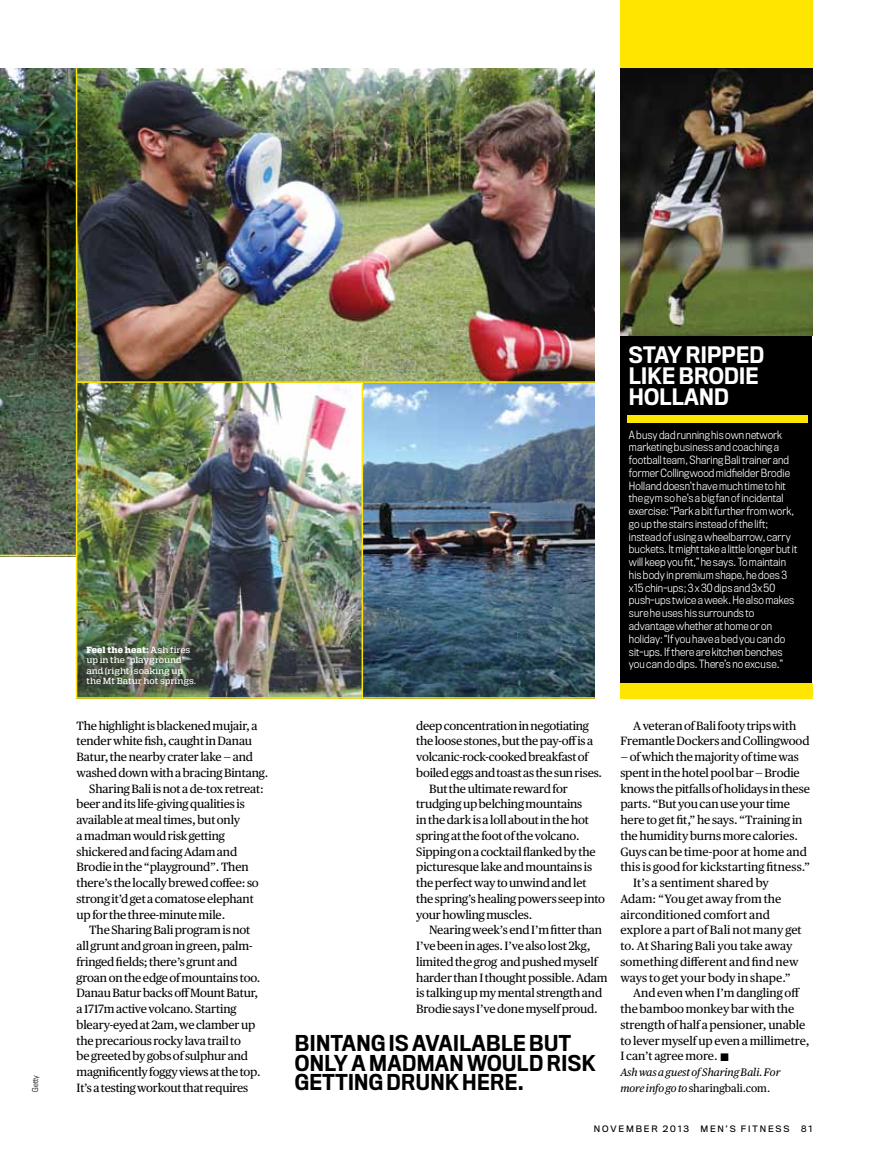
<style>
.page{position:relative;width:872px;height:1170px;background:#fff}
.page>*{position:absolute;margin:0;border:0;box-sizing:border-box;transform-origin:0 0}
.t1{font:500 21px/21px "Titling Gothic FB Narrow";letter-spacing:.01em;color:#fff}
.t2{font:500 20.25px/19.2px "Titling Gothic FB Narrow";letter-spacing:.02em;color:#000}
.t3{font:12px/15.8px "Publico Text";letter-spacing:-.015em;color:#000;text-align:center}
.t4{font:12px "Publico Text";letter-spacing:.005em;color:#000}
.t5{font:italic 10.8px/15.8px "Publico Text";letter-spacing:-.005em;color:#000}
.t6{font:300 10.5px/12.8px "Titling Gothic FB Narrow";letter-spacing:.01em;color:#fff}
.t7{font:500 9px/10.5px "Quadon";letter-spacing:-.005em;color:#fff}
.t8{font:8.25px "Titling Gothic FB Normal";letter-spacing:.225em;color:#000}
.t9{font:300 7.5px "Titling Gothic FB Narrow";letter-spacing:.02em;color:#000}
.s1{font-weight:800}
.s2{font-style:italic;font-size:10.8px}
.s3{font-style:normal}
</style>
<div class="page">
<div style="left:620px;top:99px;width:192px;height:583px;background:#000"></div>
<img style="left:0;top:68px;width:76px;height:486px">
<img style="left:77px;top:68px;width:518px;height:629px">
<div style="left:620px;top:0;width:192px;height:95px;background:#ffe600"></div>
<div style="left:620px;top:683px;width:192px;height:15px;background:#ffe600"></div>
<div style="left:627px;top:415px;width:180px;height:8px;background:#ffe600"></div>
<img style="left:620px;top:68px;width:192px;height:267px">
<hr style="left:76px;top:68px;width:1px;height:630px;background:#ffe600">
<hr style="left:77px;top:381px;width:518px;height:2px;background:#ffe600">
<hr style="left:77px;top:697px;width:518px;height:1px;background:#ffe600">
<hr style="left:0;top:554px;width:77px;height:2px;background:#ffe600">
<hr style="left:361px;top:384px;width:2px;height:314px;background:#ffe600">
<p class="t9" style="left:31px;top:1091px;width:19px;rotate:-90deg">Getty</p>
<p class="t7" style="left:86px;top:644px;width:111px"><span class="s1">Feel the heat:</span> Ash fires up in the “playground” and (right) soaking up the Mt Batur hot springs.</p>
<p class="t3" style="left:77px;top:716px;width:183px">The highlight is blackened mujair, a</p>
<p class="t3" style="left:77px;top:732px;width:177px">tender white fish, caught in Danau</p>
<p class="t3" style="left:77px;top:748px;width:178px">Batur, the nearby crater lake — and</p>
<p class="t3" style="left:77px;top:764px;width:193px">washed down with a bracing Bintang.</p>
<p class="t3" style="left:89px;top:779px;width:176px">Sharing Bali is not a de-tox retreat:</p>
<p class="t3" style="left:77px;top:795px;width:170px">beer and its life-giving qualities is</p>
<p class="t3" style="left:77px;top:811px;width:165px">available at meal times, but only</p>
<p class="t3" style="left:77px;top:827px;width:150px">a madman would risk getting</p>
<p class="t3" style="left:77px;top:842px;width:162px">shickered and facing Adam and</p>
<p class="t3" style="left:77px;top:858px;width:174px">Brodie in the “playground”. Then</p>
<p class="t3" style="left:77px;top:874px;width:184px">there’s the locally brewed coffee: so</p>
<p class="t3" style="left:77px;top:890px;width:179px">strong it’d get a comatose elephant</p>
<p class="t3" style="left:77px;top:905px;width:150px">up for the three-minute mile.</p>
<p class="t3" style="left:89px;top:921px;width:162px">The Sharing Bali program is not</p>
<p class="t3" style="left:77px;top:937px;width:177px">all grunt and groan in green, palm-</p>
<p class="t3" style="left:77px;top:953px;width:162px">fringed fields; there’s grunt and</p>
<p class="t3" style="left:77px;top:968px;width:185px">groan on the edge of mountains too.</p>
<p class="t3" style="left:77px;top:984px;width:183px">Danau Batur backs off Mount Batur,</p>
<p class="t3" style="left:77px;top:1000px;width:161px">a 1717m active volcano. Starting</p>
<p class="t3" style="left:77px;top:1015px;width:180px">bleary-eyed at 2am, we clamber up</p>
<p class="t3" style="left:77px;top:1031px;width:166px">the precarious rocky lava trail to</p>
<p class="t3" style="left:77px;top:1047px;width:173px">be greeted by gobs of sulphur and</p>
<p class="t3" style="left:77px;top:1063px;width:185px">magnificently foggy views at the top.</p>
<p class="t3" style="left:77px;top:1078px;width:173px">It’s a testing workout that requires</p>
<h1 class="t1" style="left:629px;top:344px;width:137px">STAY RIPPED<br>LIKE BRODIE<br>HOLLAND</h1>
<p class="t6" style="left:629px;top:428px;width:170px">A busy dad running his own network marketing business and coaching a football team, Sharing Bali trainer and former Collingwood midfielder Brodie Holland doesn’t have much time to hit the gym so he’s a big fan of incidental exercise: “Park a bit further from work, go up the stairs instead of the lift; instead of using a wheelbarrow, carry buckets. It might take a little longer but it will keep you fit,” he says. To maintain his body in premium shape, he does 3 x15 chin-ups; 3 x 30 dips and 3x 50 push-ups twice a week. He also makes sure he uses his surrounds to advantage whether at home or on holiday: “If you have a bed you can do sit-ups. If there are kitchen benches you can do dips. There’s no excuse.”</p>
<p class="t3" style="left:416px;top:716px;width:174px">deep concentration in negotiating</p>
<p class="t3" style="left:416px;top:732px;width:178px">the loose stones, but the pay-off is a</p>
<p class="t3" style="left:416px;top:748px;width:174px">volcanic-rock-cooked breakfast of</p>
<p class="t3" style="left:416px;top:764px;width:187px">boiled eggs and toast as the sun rises.</p>
<p class="t3" style="left:429px;top:779px;width:140px">But the ultimate reward for</p>
<p class="t3" style="left:416px;top:795px;width:168px">trudging up belching mountains</p>
<p class="t3" style="left:416px;top:811px;width:174px">in the dark is a loll about in the hot</p>
<p class="t3" style="left:416px;top:827px;width:165px">spring at the foot of the volcano.</p>
<p class="t3" style="left:416px;top:842px;width:181px">Sipping on a cocktail flanked by the</p>
<p class="t3" style="left:416px;top:858px;width:177px">picturesque lake and mountains is</p>
<p class="t3" style="left:416px;top:874px;width:172px">the perfect way to unwind and let</p>
<p class="t3" style="left:416px;top:890px;width:190px">the spring’s healing powers seep into</p>
<p class="t3" style="left:416px;top:905px;width:118px">your howling muscles.</p>
<p class="t3" style="left:429px;top:921px;width:175px">Nearing week’s end I’m fitter than</p>
<p class="t3" style="left:416px;top:937px;width:176px">I’ve been in ages. I’ve also lost 2kg,</p>
<p class="t3" style="left:416px;top:953px;width:183px">limited the grog and pushed myself</p>
<p class="t3" style="left:416px;top:968px;width:193px">harder than I thought possible. Adam</p>
<p class="t3" style="left:416px;top:984px;width:187px">is talking up my mental strength and</p>
<p class="t3" style="left:416px;top:1000px;width:183px">Brodie says I’ve done myself proud.</p>
<h2 class="t2" style="left:295px;top:1034px;width:302px">BINTANG IS AVAILABLE But<br>ONLY A MADMAN WOULD RISK<br>GETTING DRUNK HERE.</h2>
<p class="t3" style="left:620px;top:716px;width:190px">A veteran of Bali footy trips with<br>Fremantle Dockers and Collingwood</p>
<p class="t3" style="left:620px;top:748px;width:180px">— of which the majority of time was</p>
<p class="t3" style="left:620px;top:764px;width:181px">spent in the hotel pool bar — Brodie</p>
<p class="t3" style="left:620px;top:779px;width:191px">knows the pitfalls of holidays in these</p>
<p class="t3" style="left:620px;top:795px;width:171px">parts. “But you can use your time</p>
<p class="t3" style="left:620px;top:811px;width:184px">here to get fit,” he says. “Training in</p>
<p class="t3" style="left:620px;top:827px;width:179px">the humidity burns more calories.</p>
<p class="t4" style="left:620px;top:842px;width:188px">Guys can be time-poor at home and</p>
<p class="t4" style="left:620px;top:858px;width:191px">this is good for kickstarting fitness.”</p>
<p class="t4" style="left:633px;top:873px;width:137px">It’s a sentiment shared by</p>
<p class="t4" style="left:620px;top:889px;width:163px">Adam: “You get away from the</p>
<p class="t4" style="left:620px;top:905px;width:151px">airconditioned comfort and</p>
<p class="t4" style="left:620px;top:921px;width:183px">explore a part of Bali not many get</p>
<p class="t4" style="left:620px;top:936px;width:174px">to. At Sharing Bali you take away</p>
<p class="t4" style="left:620px;top:952px;width:180px">something different and find new</p>
<p class="t4" style="left:620px;top:968px;width:172px">ways to get your body in shape.”</p>
<p class="t3" style="left:633px;top:984px;width:168px">And even when I’m dangling off</p>
<p class="t3" style="left:620px;top:1000px;width:175px">the bamboo monkey bar with the</p>
<p class="t3" style="left:620px;top:1015px;width:186px">strength of half a pensioner, unable</p>
<p class="t3" style="left:620px;top:1031px;width:191px">to lever myself up even a millimetre,</p>
<p class="t3" style="left:620px;top:1047px;width:111px">I can’t agree more. <span class="s2">■</span></p>
<p class="t5" style="left:620px;top:1063px;width:162px">Ash was a guest of Sharing Bali. For more info go to <span class="s3">sharingbali.com.</span></p>
<p class="t8" style="left:594px;top:1123px;width:96px">NOVEM BER 2013</p>
<p class="t8" style="left:700px;top:1123px;width:91px">MEN’S FITNESS</p>
<p class="t8" style="left:801px;top:1123px;width:13px">81</p>
</div>
